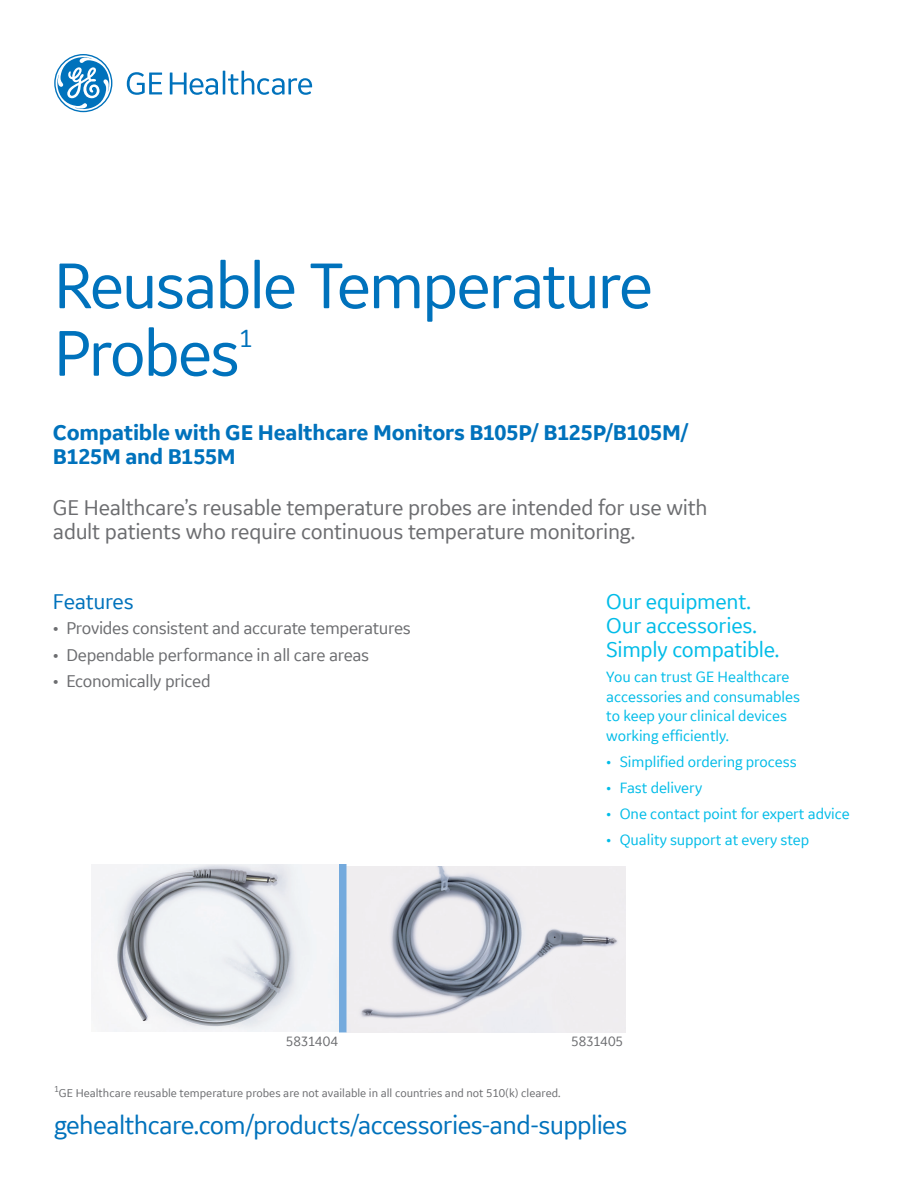
<style>
.page{position:relative;width:918px;height:1188px;background:#fff}
.page>*{position:absolute;margin:0;border:0;box-sizing:border-box;transform-origin:0 0}
._45pt_45-headline{font:67.5px/67.5px "GE Inspira Sans";letter-spacing:-.035em;color:#0072bc}
._18pt_22-cover_URL{font:27px "GE Inspira Sans";letter-spacing:-.025em;color:#0072bc}
._45pt_45-headline-2{font:26.25px "GE Inspira Sans";color:#0072bc}
._15pt_16-body_subhea{font:22.5px/24px "GE Inspira Sans";letter-spacing:-.015em;color:#6c6d70}
._15pt_16-body_subhea-2{font:700 22.5px/24px "GE Inspira Sans";letter-spacing:-.01em;color:#0072bc}
._15pt_16-body_subhea-3{font:22.5px/24px "GE Inspira Sans";letter-spacing:-.015em;color:#02bce8}
._15pt_16-body_subhea-4{font:22.5px "GE Inspira Sans";letter-spacing:-.015em;color:#0072bc}
.t1{font:18px "GE Inspira Sans";letter-spacing:-.02em;color:#6c6d70}
._10_5pt_13-body_text{font:15.75px/19.5px "GE Inspira Sans";letter-spacing:-.005em;color:#02bce8}
._9_5pt_12-body_text{font:14.25px "GE Inspira Sans";letter-spacing:-.005em;color:#6c6d70}
._10pt_13-spec_non-in{font:12px "GE Inspira Sans";color:#6c6d70}
</style>
<div class="page">
<svg style="left:54px;top:54px;width:58px;height:58px"></svg>
<svg style="left:127px;top:72px;width:35px;height:23px"></svg>
<svg style="left:170px;top:73px;width:48px;height:22px"></svg>
<hr style="left:223px;top:71px;width:2px;height:23px;background:#0072bc">
<svg style="left:228px;top:71px;width:84px;height:24px"></svg>
<img style="left:92px;top:864px;width:247px;height:168px">
<img style="left:347px;top:866px;width:278px;height:166px">
<div style="left:339px;top:864px;width:7px;height:168px;background:#74aadd"></div>
<p class="_45pt_45-headline" style="left:54px;top:250px;width:601px">Reusable Temperature<br>Probes</p>
<p class="_45pt_45-headline-2" style="left:239px;top:322px;width:15px">1</p>
<p class="_15pt_16-body_subhea-2" style="left:53px;top:420px;width:637px">Compatible with GE Healthcare Monitors B105P/ B125P/B105M/<br>B125M and B155M</p>
<p class="_15pt_16-body_subhea" style="left:53px;top:495px;width:656px">GE Healthcare’s reusable temperature probes are intended for use with adult patients who require continuous temperature monitoring.</p>
<p class="_15pt_16-body_subhea-4" style="left:53px;top:588px;width:82px">Features</p>
<p class="t1" style="left:53px;top:617px;width:359px">• Provides consistent and accurate temperatures</p>
<p class="t1" style="left:53px;top:643px;width:318px">• Dependable performance in all care areas</p>
<p class="t1" style="left:53px;top:670px;width:159px">• Economically priced</p>
<p class="_15pt_16-body_subhea-3" style="left:606px;top:589px;width:175px">Our equipment.<br>Our accessories.<br>Simply compatible.</p>
<p class="_10_5pt_13-body_text" style="left:606px;top:667px;width:195px">You can trust GE Healthcare accessories and consumables to keep your clinical devices working efficiently.</p>
<p class="_10_5pt_13-body_text" style="left:606px;top:751px;width:192px">• Simplified ordering process</p>
<p class="_10_5pt_13-body_text" style="left:606px;top:777px;width:97px">• Fast delivery</p>
<p class="_10_5pt_13-body_text" style="left:606px;top:804px;width:245px">• One contact point for expert advice</p>
<p class="_10_5pt_13-body_text" style="left:606px;top:830px;width:205px">• Quality support at every step</p>
<p class="_9_5pt_12-body_text" style="left:286px;top:1032px;width:54px">5831404</p>
<p class="_9_5pt_12-body_text" style="left:571px;top:1032px;width:54px">5831405</p>
<p class="_10pt_13-spec_non-in" style="left:54px;top:1086px;width:508px"><sup>1</sup>GE Healthcare reusable temperature probes are not available in all countries and not 510(k) cleared.</p>
<p class="_18pt_22-cover_URL" style="left:54px;top:1108px;width:575px">gehealthcare.com/products/accessories-and-supplies</p>
</div>
